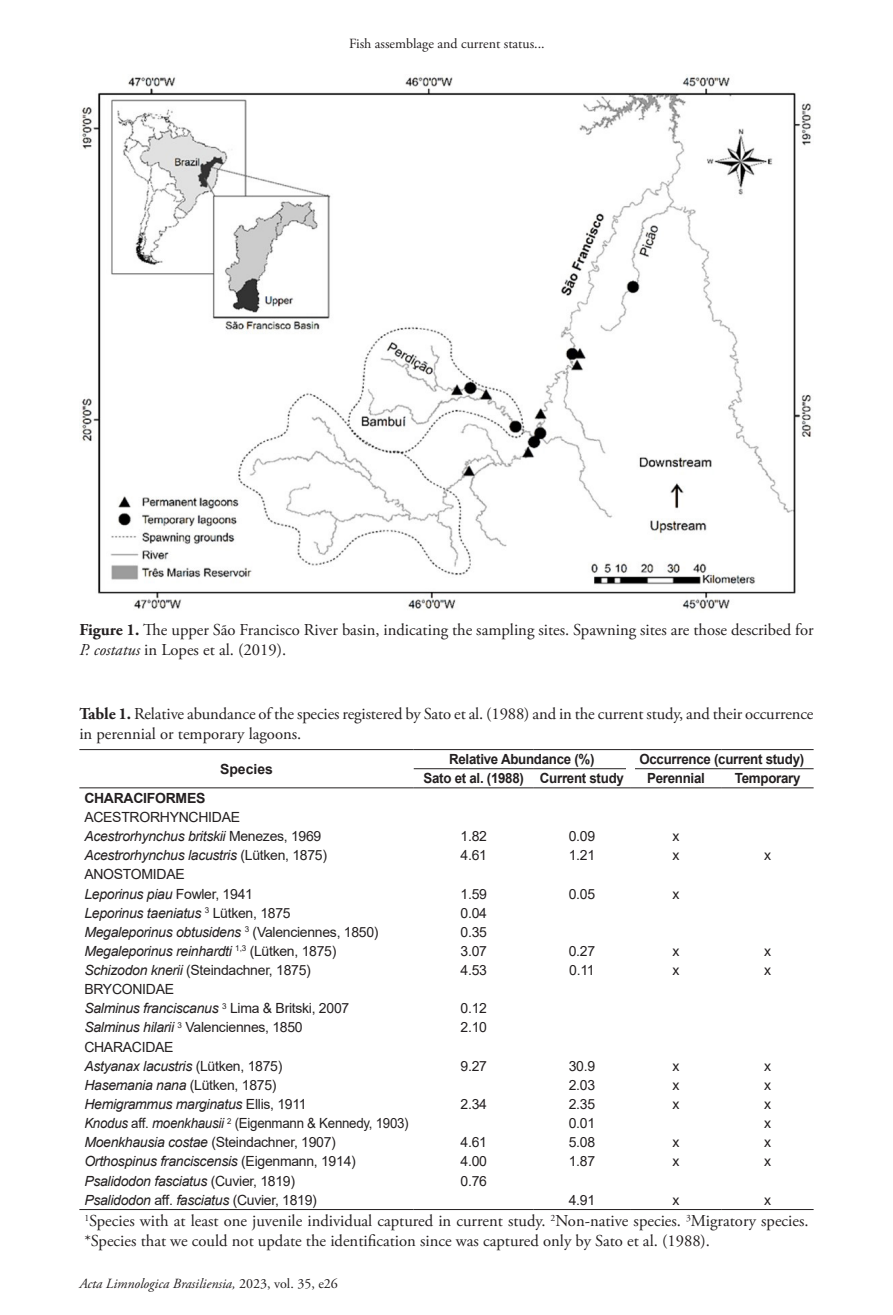
<style>
.page{position:relative;width:893px;height:1315px;background:#fff}
.page>*{position:absolute;margin:0;border:0;box-sizing:border-box;transform-origin:0 0}
.TableFootnote{font:16.62px/19.9px "Adobe Garamond Pro";color:#231f20}
.TableTitle{font:16.62px/19.9px "Adobe Garamond Pro";letter-spacing:-.005em;color:#231f20}
.FigureCaption{font:16.62px/19.9px "Adobe Garamond Pro";color:#231f20}
.TableBody{font:italic 14px "Arial";letter-spacing:-.02em;color:#231f20}
.TableBody-2{font:14px "Arial";letter-spacing:-.02em;color:#231f20}
.TableHead{font:700 14px "Arial";letter-spacing:-.02em;color:#231f20;scale:.95 1}
.TableBody-3{font:14px "Arial";letter-spacing:-.02em;color:#231f20;scale:.95 1}
.t1{font:italic 14px "Adobe Garamond Pro";color:#231f20}
.t2{font:14px "Adobe Garamond Pro";color:#231f20}
.TableBody-4{font:700 14px "Arial";letter-spacing:-.02em;color:#231f20}
.TableHead-2{font:700 14px "Arial";color:#231f20}
.s1{font-weight:700}
.s2{font-style:italic}
.s3{font-style:normal}
</style>
<div class="page">
<img style="left:81px;top:76px;width:731px;height:533px">
<hr style="left:414px;top:768px;width:120px;height:1px;background:#231f20">
<hr style="left:534px;top:768px;width:96px;height:1px;background:#231f20">
<hr style="left:630px;top:768px;width:92px;height:1px;background:#231f20">
<hr style="left:722px;top:768px;width:92px;height:1px;background:#231f20">
<hr style="left:79px;top:749px;width:335px;height:1px;background:#231f20">
<hr style="left:414px;top:749px;width:120px;height:1px;background:#231f20">
<hr style="left:534px;top:749px;width:96px;height:1px;background:#231f20">
<hr style="left:630px;top:749px;width:92px;height:1px;background:#231f20">
<hr style="left:722px;top:749px;width:92px;height:1px;background:#231f20">
<hr style="left:79px;top:787px;width:335px;height:1px;background:#231f20">
<hr style="left:414px;top:787px;width:120px;height:1px;background:#231f20">
<hr style="left:534px;top:787px;width:96px;height:1px;background:#231f20">
<hr style="left:630px;top:787px;width:92px;height:1px;background:#231f20">
<hr style="left:722px;top:787px;width:92px;height:1px;background:#231f20">
<hr style="left:79px;top:1209px;width:335px;height:1px;background:#231f20">
<hr style="left:414px;top:1209px;width:120px;height:1px;background:#231f20">
<hr style="left:534px;top:1209px;width:96px;height:1px;background:#231f20">
<hr style="left:630px;top:1209px;width:92px;height:1px;background:#231f20">
<hr style="left:722px;top:1209px;width:92px;height:1px;background:#231f20">
<div style="left:627px;top:765px;width:8px;height:8px;background:#fff"></div>
<p class="t2" style="left:349px;top:35px;width:197px">Fish assemblage and current status...</p>
<p class="FigureCaption" style="left:79px;top:620px;width:736px"><span class="s1">Figure 1.</span> The upper São Francisco River basin, indicating the sampling sites. Spawning sites are those described for<br><span class="s2">P. costatus</span> in Lopes et al. (2019).</p>
<p class="TableTitle" style="left:79px;top:704px;width:736px"><span class="s1">Table 1.</span> Relative abundance of the species registered by Sato et al. (1988) and in the current study, and their occurrence in perennial or temporary lagoons.</p>
<p class="TableHead-2" style="left:220px;top:759px;width:54px">Species</p>
<p class="TableHead" style="left:449px;top:749px;width:155px">Relative Abundance (%)</p>
<p class="TableHead" style="left:639px;top:749px;width:175px">Occurrence (current study)</p>
<p class="TableHead" style="left:424px;top:768px;width:107px">Sato et al. (1988)</p>
<p class="TableHead" style="left:540px;top:768px;width:90px">Current study</p>
<p class="TableHead" style="left:647px;top:768px;width:62px">Perennial</p>
<p class="TableHead" style="left:735px;top:768px;width:71px">Temporary</p>
<p class="TableBody-4" style="left:84px;top:788px;width:123px">CHARACIFORMES</p>
<p class="TableBody-2" style="left:84px;top:807px;width:157px">ACESTRORHYNCHIDAE</p>
<p class="TableBody" style="left:84px;top:827px;width:239px">Acestrorhynchus britskii <span class="s3">Menezes, 1969</span></p>
<p class="TableBody-2" style="left:461px;top:826px;width:28px">1.82</p>
<p class="TableBody-2" style="left:569px;top:826px;width:28px">0.09</p>
<p class="TableBody-2" style="left:672px;top:826px;width:8px">x</p>
<p class="TableBody" style="left:84px;top:846px;width:244px">Acestrorhynchus lacustris <span class="s3">(Lütken, 1875)</span></p>
<p class="TableBody-2" style="left:461px;top:845px;width:28px">4.61</p>
<p class="TableBody-2" style="left:569px;top:845px;width:28px">1.21</p>
<p class="TableBody-2" style="left:672px;top:845px;width:8px">x</p>
<p class="TableBody-2" style="left:764px;top:845px;width:8px">x</p>
<p class="TableBody-2" style="left:84px;top:865px;width:102px">ANOSTOMIDAE</p>
<p class="TableBody" style="left:84px;top:884px;width:170px">Leporinus piau <span class="s3">Fowler, 1941</span></p>
<p class="TableBody-2" style="left:461px;top:884px;width:28px">1.59</p>
<p class="TableBody-2" style="left:569px;top:884px;width:28px">0.05</p>
<p class="TableBody-2" style="left:672px;top:884px;width:8px">x</p>
<p class="TableBody" style="left:84px;top:903px;width:208px">Leporinus taeniatus <sup>3</sup> <span class="s3">Lütken, 1875</span></p>
<p class="TableBody-2" style="left:461px;top:903px;width:28px">0.04</p>
<p class="TableBody" style="left:84px;top:923px;width:296px">Megaleporinus obtusidens <sup>3</sup> <span class="s3">(Valenciennes, 1850)</span></p>
<p class="TableBody-2" style="left:461px;top:922px;width:28px">0.35</p>
<p class="TableBody" style="left:84px;top:942px;width:254px">Megaleporinus reinhardti <sup>1,3</sup> <span class="s3">(Lütken, 1875)</span></p>
<p class="TableBody-2" style="left:461px;top:941px;width:28px">3.07</p>
<p class="TableBody-2" style="left:569px;top:941px;width:28px">0.27</p>
<p class="TableBody-2" style="left:672px;top:941px;width:8px">x</p>
<p class="TableBody-2" style="left:764px;top:941px;width:8px">x</p>
<p class="TableBody-2" style="left:84px;top:960px;width:228px"><span class="s2">Schizodon knerii</span> (Steindachner, 1875)</p>
<p class="TableBody-2" style="left:461px;top:960px;width:28px">4.53</p>
<p class="TableBody-2" style="left:569px;top:960px;width:27px">0.11</p>
<p class="TableBody-2" style="left:672px;top:960px;width:8px">x</p>
<p class="TableBody-2" style="left:764px;top:960px;width:8px">x</p>
<p class="TableBody-2" style="left:84px;top:979px;width:91px">BRYCONIDAE</p>
<p class="TableBody" style="left:84px;top:999px;width:266px">Salminus franciscanus <sup>3</sup> <span class="s3">Lima &amp; Britski, 2007</span></p>
<p class="TableBody-2" style="left:461px;top:998px;width:28px">0.12</p>
<p class="TableBody-2" style="left:84px;top:1018px;width:220px"><span class="s2">Salminus hilarii</span> <sup>3</sup> Valenciennes, 1850</p>
<p class="TableBody-2" style="left:461px;top:1018px;width:28px">2.10</p>
<p class="TableBody-2" style="left:84px;top:1037px;width:91px">CHARACIDAE</p>
<p class="TableBody" style="left:84px;top:1056px;width:200px">Astyanax lacustris <span class="s3">(Lütken, 1875)</span></p>
<p class="TableBody-2" style="left:461px;top:1056px;width:28px">9.27</p>
<p class="TableBody-2" style="left:569px;top:1056px;width:28px">30.9</p>
<p class="TableBody-2" style="left:672px;top:1056px;width:8px">x</p>
<p class="TableBody-2" style="left:764px;top:1056px;width:8px">x</p>
<p class="TableBody" style="left:84px;top:1076px;width:194px">Hasemania nana <span class="s3">(Lütken, 1875)</span></p>
<p class="TableBody-2" style="left:569px;top:1075px;width:28px">2.03</p>
<p class="TableBody-2" style="left:672px;top:1075px;width:8px">x</p>
<p class="TableBody-2" style="left:764px;top:1075px;width:8px">x</p>
<p class="TableBody" style="left:84px;top:1095px;width:224px">Hemigrammus marginatus <span class="s3">Ellis, 1911</span></p>
<p class="TableBody-2" style="left:461px;top:1094px;width:28px">2.34</p>
<p class="TableBody-2" style="left:569px;top:1094px;width:28px">2.35</p>
<p class="TableBody-2" style="left:672px;top:1094px;width:8px">x</p>
<p class="TableBody-2" style="left:764px;top:1094px;width:8px">x</p>
<p class="TableBody-3" style="left:84px;top:1113px;width:343px"><span class="s2">Knodus</span> aff. <span class="s2">moenkhausii</span> <sup>2</sup> (Eigenmann &amp; Kennedy, 1903)</p>
<p class="TableBody-2" style="left:569px;top:1113px;width:28px">0.01</p>
<p class="TableBody-2" style="left:764px;top:1113px;width:8px">x</p>
<p class="TableBody-2" style="left:84px;top:1132px;width:253px"><span class="s2">Moenkhausia costae</span> (Steindachner, 1907)</p>
<p class="TableBody-2" style="left:461px;top:1132px;width:28px">4.61</p>
<p class="TableBody-2" style="left:569px;top:1132px;width:28px">5.08</p>
<p class="TableBody-2" style="left:672px;top:1132px;width:8px">x</p>
<p class="TableBody-2" style="left:764px;top:1132px;width:8px">x</p>
<p class="TableBody" style="left:84px;top:1152px;width:273px">Orthospinus franciscensis <span class="s3">(Eigenmann, 1914)</span></p>
<p class="TableBody-2" style="left:461px;top:1151px;width:28px">4.00</p>
<p class="TableBody-2" style="left:569px;top:1151px;width:28px">1.87</p>
<p class="TableBody-2" style="left:672px;top:1151px;width:8px">x</p>
<p class="TableBody-2" style="left:764px;top:1151px;width:8px">x</p>
<p class="TableBody" style="left:84px;top:1171px;width:212px">Psalidodon fasciatus <span class="s3">(Cuvier, 1819)</span></p>
<p class="TableBody-2" style="left:461px;top:1171px;width:28px">0.76</p>
<p class="TableBody" style="left:84px;top:1190px;width:234px">Psalidodon <span class="s3">aff.</span> fasciatus <span class="s3">(Cuvier, 1819)</span></p>
<p class="TableBody-2" style="left:569px;top:1190px;width:28px">4.91</p>
<p class="TableBody-2" style="left:672px;top:1190px;width:8px">x</p>
<p class="TableBody-2" style="left:764px;top:1190px;width:8px">x</p>
<p class="TableFootnote" style="left:84px;top:1211px;width:726px"><sup>1</sup>Species with at least one juvenile individual captured in current study. <sup>2</sup>Non-native species. <sup>3</sup>Migratory species. *Species that we could not update the identification since was captured only by Sato et al. (1988).</p>
<p class="t1" style="left:79px;top:1275px;width:260px">Acta Limnologica Brasiliensia, <span class="s3">2023, vol. 35, e26</span></p>
</div>
